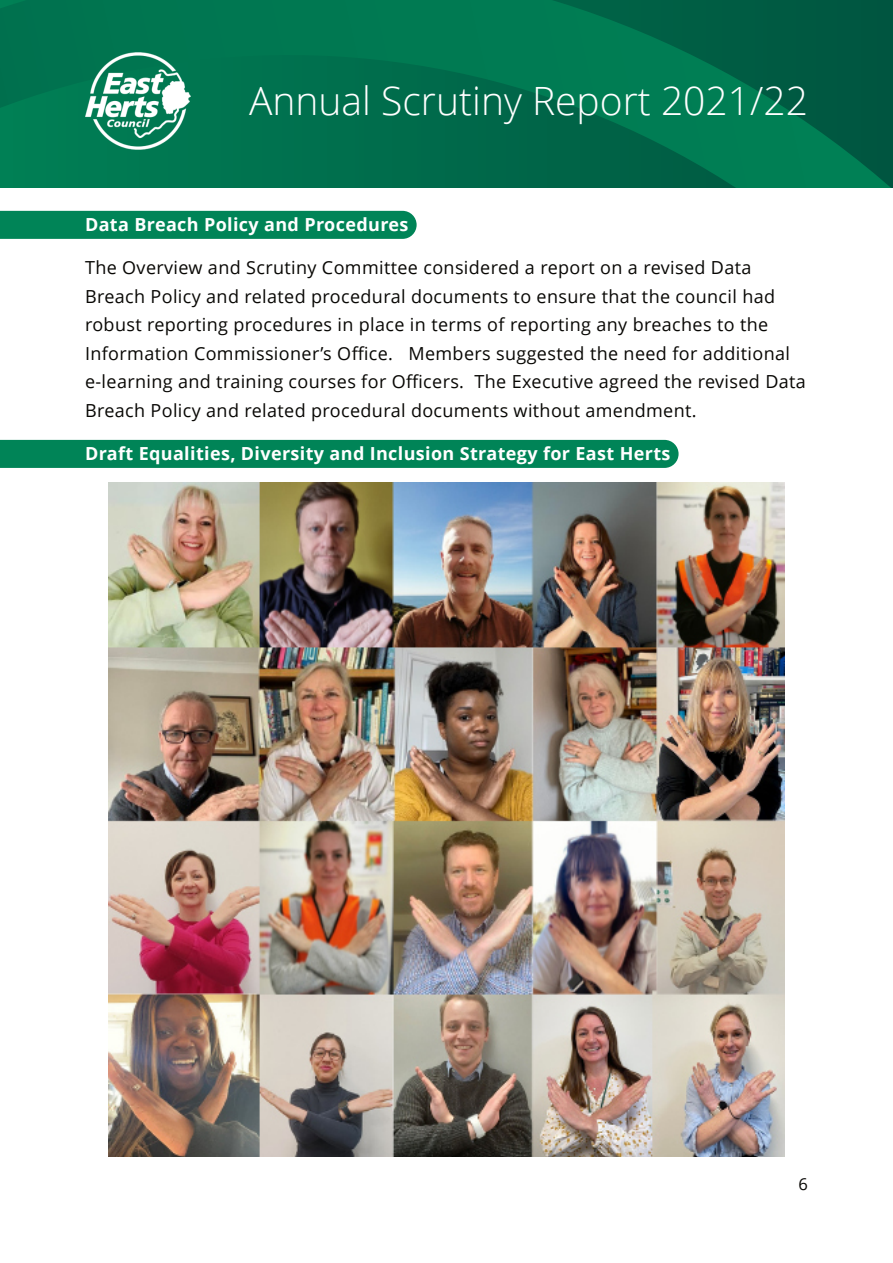
<style>
.page{position:relative;width:893px;height:1263px;background:#fff}
.page>*{position:absolute;margin:0;border:0;box-sizing:border-box;transform-origin:0 0}
.t1{font:300 39px "Open Sans";color:#fff}
.t2{font:18px/28.5px "Open Sans";letter-spacing:.02em;color:#080704}
.t3{font:700 18px "Open Sans";letter-spacing:.02em;color:#fff}
.t4{font:16.5px "Open Sans";color:#080704}
</style>
<div class="page">
<div style="left:0;top:211px;width:417px;height:28px;background:#008457"></div>
<svg style="left:0;top:0;width:893px;height:188px;background:#006f4d"></svg>
<img style="left:85px;top:52px;width:106px;height:97px">
<div style="left:0;top:440px;width:679px;height:28px;background:#008457"></div>
<img style="left:108px;top:482px;width:677px;height:675px">
<h1 class="t1" style="left:249px;top:85px;width:560px">Annual Scrutiny Report 2021/22</h1>
<p class="t3" style="left:85px;top:217px;width:325px">Data Breach Policy and Procedures</p>
<p class="t2" style="left:85px;top:255px;width:722px">The Overview and Scrutiny Committee considered a report on a revised Data Breach Policy and related procedural documents to ensure that the council had robust reporting procedures in place in terms of reporting any breaches to the Information Commissioner’s Office. Members suggested the need for additional e-learning and training courses for Officers. The Executive agreed the revised Data Breach Policy and related procedural documents without amendment.</p>
<p class="t3" style="left:85px;top:446px;width:587px">Draft Equalities, Diversity and Inclusion Strategy for East Herts</p>
<p class="t4" style="left:798px;top:1178px;width:11px">6</p>
</div>
